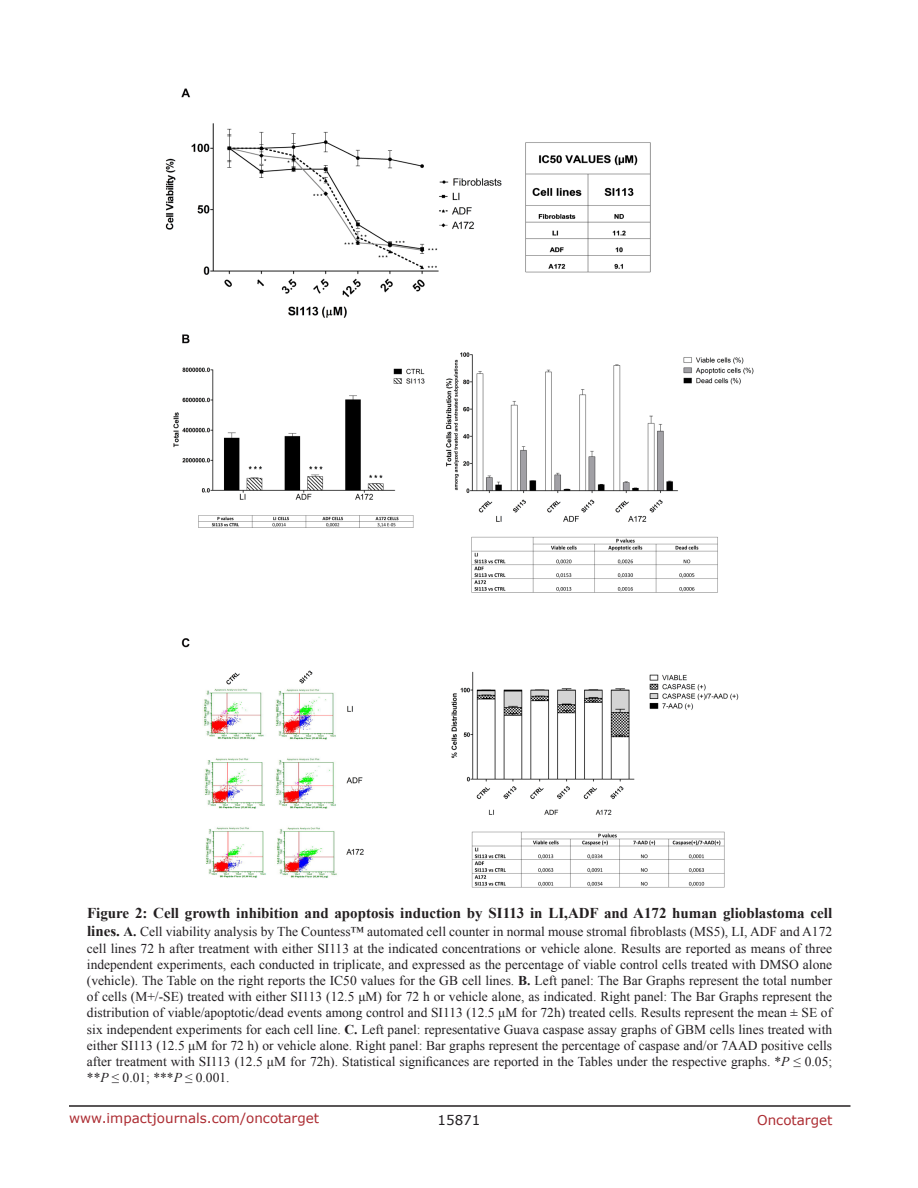
<style>
.page{position:relative;width:918px;height:1188px;background:#fff}
.page>*{position:absolute;margin:0;border:0;box-sizing:border-box;transform-origin:0 0}
.t1{font:700 15px "Times New Roman";color:#231f20}
.t2{font:13.5px/16.2px "Times New Roman";color:#221f22;text-align:justify}
.t3{font:13.5px "Verdana";color:#ac2b31}
.t4{font:13.5px "Verdana";color:#221f22}
.s1{font-weight:700;font-size:15px;color:#231f20}
.s2{font-weight:700}
.s3{font-style:italic}
</style>
<div class="page">
<hr style="left:69px;top:1105px;width:781px;height:2px;background:#231f20">
<img style="left:165px;top:88px;width:589px;height:800px">
<p class="t1" style="left:87px;top:903px;width:747px">Figure 2: Cell growth inhibition and apoptosis induction by SI113 in LI,ADF and A172 human glioblastoma cell</p>
<p class="t2" style="left:87px;top:924px;width:747px"><span class="s1">lines.</span> <span class="s2">A.</span> Cell viability analysis by The Countess™ automated cell counter in normal mouse stromal fibroblasts (MS5), LI, ADF and A172 cell lines 72 h after treatment with either SI113 at the indicated concentrations or vehicle alone. Results are reported as means of three independent experiments, each conducted in triplicate, and expressed as the percentage of viable control cells treated with DMSO alone (vehicle). The Table on the right reports the IC50 values for the GB cell lines. <span class="s2">B.</span> Left panel: The Bar Graphs represent the total number of cells (M+/-SE) treated with either SI113 (12.5 μM) for 72 h or vehicle alone, as indicated. Right panel: The Bar Graphs represent the distribution of viable/apoptotic/dead events among control and SI113 (12.5 μM for 72h) treated cells. Results represent the mean ± SE of six independent experiments for each cell line. <span class="s2">C.</span> Left panel: representative Guava caspase assay graphs of GBM cells lines treated with either SI113 (12.5 μM for 72 h) or vehicle alone. Right panel: Bar graphs represent the percentage of caspase and/or 7AAD positive cells after treatment with SI113 (12.5 μM for 72h). Statistical significances are reported in the Tables under the respective graphs. *<span class="s3">P</span> ≤ 0.05; **<span class="s3">P</span> ≤ 0.01; ***<span class="s3">P</span> ≤ 0.001.</p>
<p class="t3" style="left:69px;top:1109px;width:252px">www.impactjournals.com/oncotarget</p>
<p class="t4" style="left:438px;top:1111px;width:44px">15871</p>
<p class="t3" style="left:757px;top:1111px;width:77px">Oncotarget</p>
</div>
